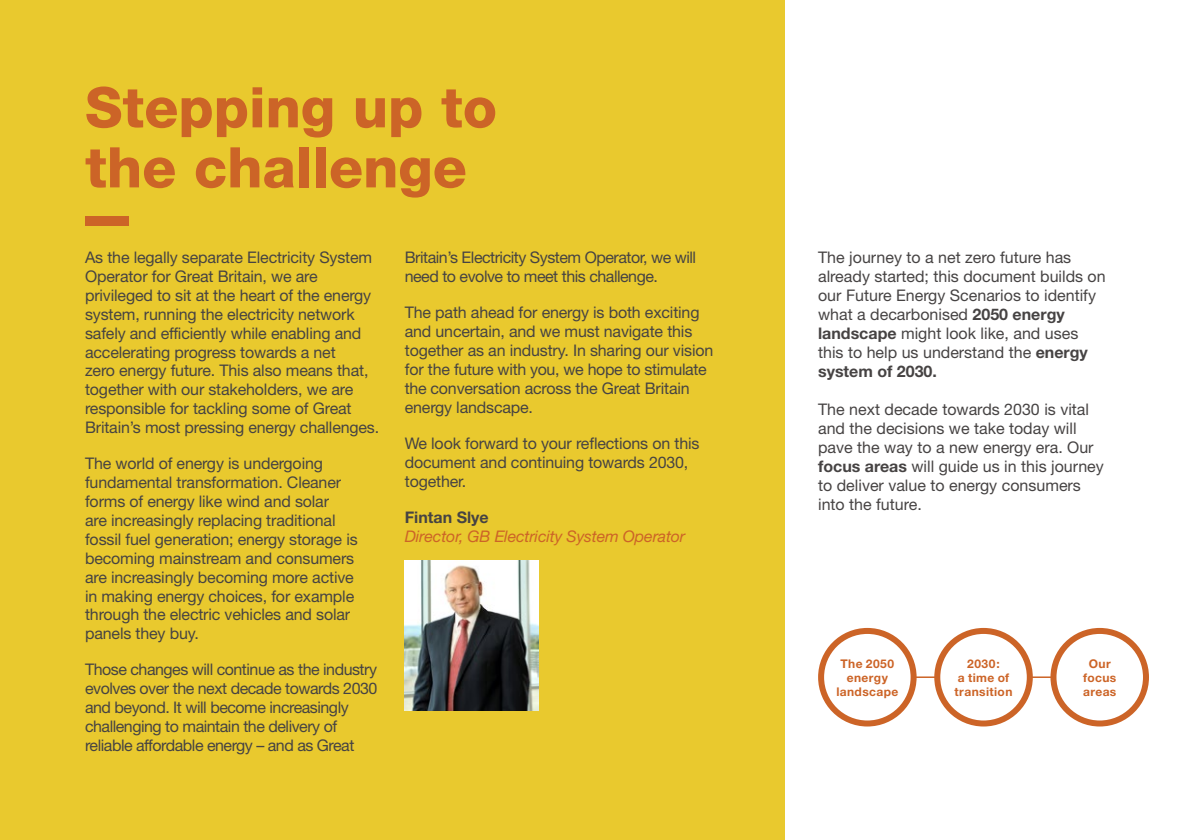
<style>
.page{position:relative;width:1191px;height:840px;background:#fff}
.page>*{position:absolute;margin:0;border:0;box-sizing:border-box;transform-origin:0 0}
.t1{font:800 56px/60px "Helvetica Neue";color:#cc6427}
.t2{font:16px/19px "Helvetica Neue";letter-spacing:-.01em;color:#464343}
.t3{font:16px/18.8px "Helvetica Neue";letter-spacing:-.03em;color:#464343}
.t4{font:italic 16px "Helvetica Neue";letter-spacing:-.01em;color:#cc6427}
.t5{font:700 16px "Helvetica Neue";color:#464343}
.t6{font:700 12px/14px "Helvetica Neue";letter-spacing:.035em;color:#cc6427;text-align:center}
.s1{font-weight:700}
</style>
<div class="page">
<div style="left:0;top:0;width:784px;height:839px;background:#e9c92e"></div>
<div style="left:1050px;top:627px;width:99px;height:99px;border:6px solid #cc6427;border-radius:50%"></div>
<div style="left:818px;top:627px;width:98px;height:99px;border:6px solid #cc6427;border-radius:50%"></div>
<svg style="left:911px;top:676px;width:23px;height:1px"></svg>
<svg style="left:1032px;top:676px;width:22px;height:1px"></svg>
<div style="left:934px;top:627px;width:98px;height:99px;border:6px solid #cc6427;border-radius:50%"></div>
<div style="left:85px;top:216px;width:44px;height:9px;background:#cc6427"></div>
<img style="left:405px;top:560px;width:133px;height:150px">
<h1 class="t1" style="left:85px;top:77px;width:413px">Stepping up to the challenge</h1>
<p class="t2" style="left:85px;top:247px;width:296px">As the legally separate Electricity System Operator for Great Britain, we are privileged to sit at the heart of the energy system, running the electricity network safely and efficiently while enabling and accelerating progress towards a net<br>zero energy future. This also means that, together with our stakeholders, we are responsible for tackling some of Great Britain’s most pressing energy challenges.</p>
<p class="t2" style="left:85px;top:453px;width:274px">The world of energy is undergoing fundamental transformation. Cleaner forms of energy like wind and solar<br>are increasingly replacing traditional fossil fuel generation; energy storage is becoming mainstream and consumers are increasingly becoming more active in making energy choices, for example through the electric vehicles and solar panels they buy.</p>
<p class="t3" style="left:85px;top:659px;width:294px">Those changes will continue as the industry evolves over the next decade towards 2030 and beyond. It will become increasingly challenging to maintain the delivery of reliable affordable energy – and as Great</p>
<p class="t3" style="left:405px;top:247px;width:293px">Britain’s Electricity System Operator, we will need to evolve to meet this challenge.</p>
<p class="t2" style="left:405px;top:302px;width:310px">The path ahead for energy is both exciting and uncertain, and we must navigate this together as an industry. In sharing our vision for the future with you, we hope to stimulate the conversation across the Great Britain energy landscape.</p>
<p class="t2" style="left:405px;top:433px;width:296px">We look forward to your reflections on this document and continuing towards 2030, together.</p>
<p class="t5" style="left:405px;top:507px;width:85px">Fintan Slye</p>
<p class="t4" style="left:405px;top:526px;width:282px">Director, GB Electricity System Operator</p>
<p class="t2" style="left:818px;top:247px;width:289px">The journey to a net zero future has already started; this document builds on our Future Energy Scenarios to identify what a decarbonised <span class="s1">2050 energy landscape</span> might look like, and uses this to help us understand the <span class="s1">energy system of 2030.</span></p>
<p class="t2" style="left:818px;top:399px;width:287px">The next decade towards 2030 is vital and the decisions we take today will pave the way to a new energy era. Our <span class="s1">focus areas</span> will guide us in this journey to deliver value to energy consumers into the future.</p>
<p class="t6" style="left:836px;top:656px;width:63px">The 2050 energy landscape</p>
<p class="t6" style="left:954px;top:656px;width:59px">2030:<br>a time of transition</p>
<p class="t6" style="left:1083px;top:656px;width:35px">Our focus areas</p>
</div>
